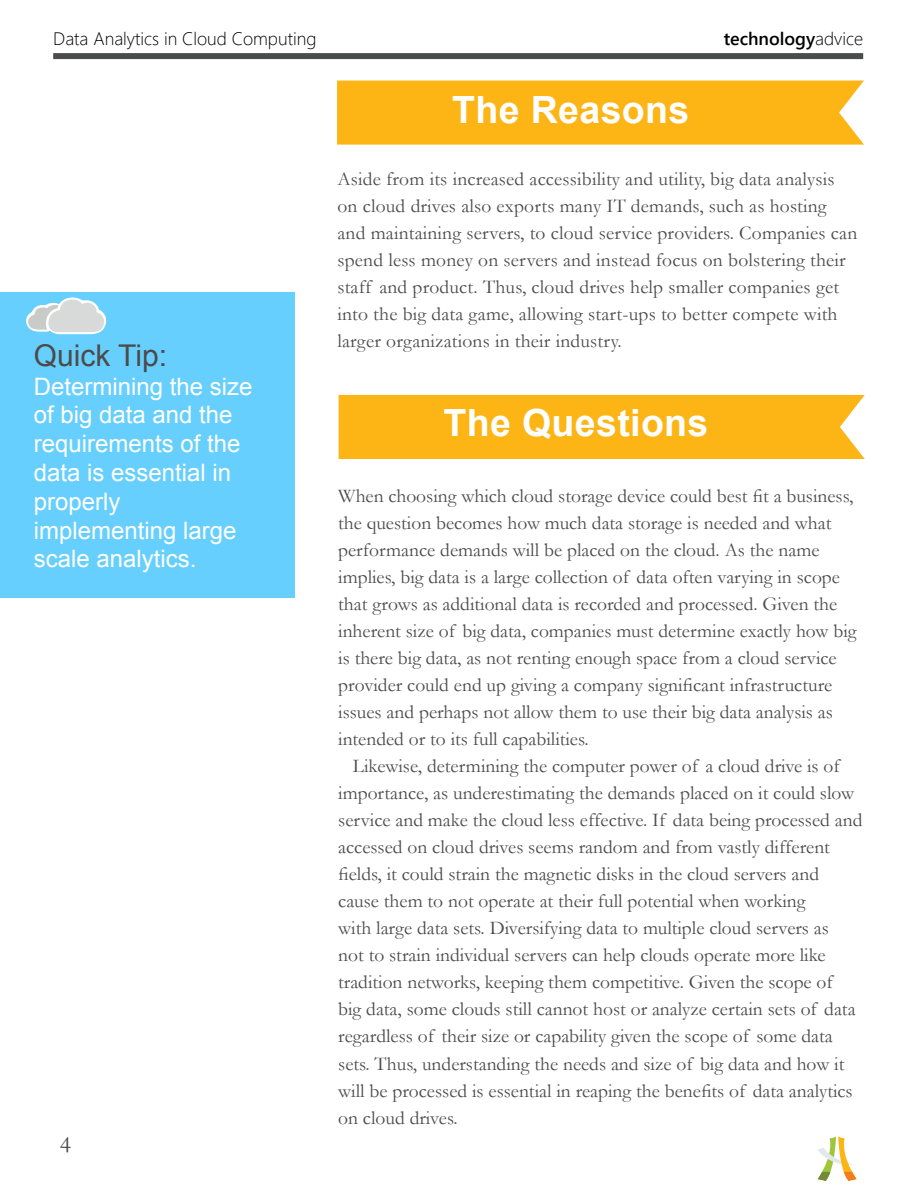
<style>
.page{position:relative;width:918px;height:1188px;background:#fff}
.page>*{position:absolute;margin:0;border:0;box-sizing:border-box;transform-origin:0 0}
.t1{font:700 37.5px "Arial";letter-spacing:.01em;color:#fff}
.t2{font:30px "Arial";color:#4c4b4b}
.t3{font:24px/28.8px "Arial";color:#fff}
.t4{font:24px "Garamond";color:#4b4c4c}
.t5{font:19.5px/27px "Garamond";color:#4c4b4b}
.t6{font:18px "Webly Sleek UI Light";color:#000}
.t7{font:18px "Webly Sleek UI Semibold";color:#000}
.s1{font-family:"Webly Sleek UI Light"}
</style>
<div class="page">
<svg style="left:818px;top:1137px;width:39px;height:44px"></svg>
<div style="left:337px;top:81px;width:527px;height:64px;background:#fcb515"></div>
<div style="left:53px;top:53px;width:810px;height:6px;background:#4b4c4c"></div>
<div style="left:339px;top:395px;width:526px;height:64px;background:#fcb515"></div>
<div style="left:0;top:292px;width:294px;height:305px;background:#67cffd"></div>
<svg style="left:26px;top:298px;width:81px;height:37px"></svg>
<p class="t6" style="left:53px;top:25px;width:265px">Data Analytics in Cloud Computing</p>
<p class="t7" style="left:724px;top:25px;width:141px">technology<span class="s1">advice</span></p>
<h2 class="t2" style="left:34px;top:336px;width:135px">Quick Tip:</h2>
<p class="t3" style="left:34px;top:372px;width:220px">Determining the size of big data and the requirements of the data is essential in properly implementing large scale analytics.</p>
<p class="t4" style="left:60px;top:1128px;width:13px">4</p>
<h1 class="t1" style="left:452px;top:84px;width:239px">The Reasons</h1>
<p class="t5" style="left:337px;top:165px;width:521px">Aside from its increased accessibility and utility, big data analysis on cloud drives also exports many IT demands, such as hosting and maintaining servers, to cloud service providers. Companies can spend less money on servers and instead focus on bolstering their staff and product. Thus, cloud drives help smaller companies get into the big data game, allowing start-ups to better compete with larger organizations in their industry.</p>
<h1 class="t1" style="left:443px;top:398px;width:266px">The Questions</h1>
<p class="t5" style="left:338px;top:482px;width:520px">When choosing which cloud storage device could best fit a business, the question becomes how much data storage is needed and what performance demands will be placed on the cloud. As the name implies, big data is a large collection of data often varying in scope that grows as additional data is recorded and processed. Given the inherent size of big data, companies must determine exactly how big is there big data, as not renting enough space from a cloud service provider could end up giving a company significant infrastructure issues and perhaps not allow them to use their big data analysis as intended or to its full capabilities.</p>
<p class="t5" style="left:338px;top:752px;width:526px;text-indent:15px">Likewise, determining the computer power of a cloud drive is of importance, as underestimating the demands placed on it could slow service and make the cloud less effective. If data being processed and accessed on cloud drives seems random and from vastly different fields, it could strain the magnetic disks in the cloud servers and cause them to not operate at their full potential when working<br>with large data sets. Diversifying data to multiple cloud servers as<br>not to strain individual servers can help clouds operate more like tradition networks, keeping them competitive. Given the scope of<br>big data, some clouds still cannot host or analyze certain sets of data regardless of their size or capability given the scope of some data sets. Thus, understanding the needs and size of big data and how it will be processed is essential in reaping the benefits of data analytics on cloud drives.</p>
</div>
